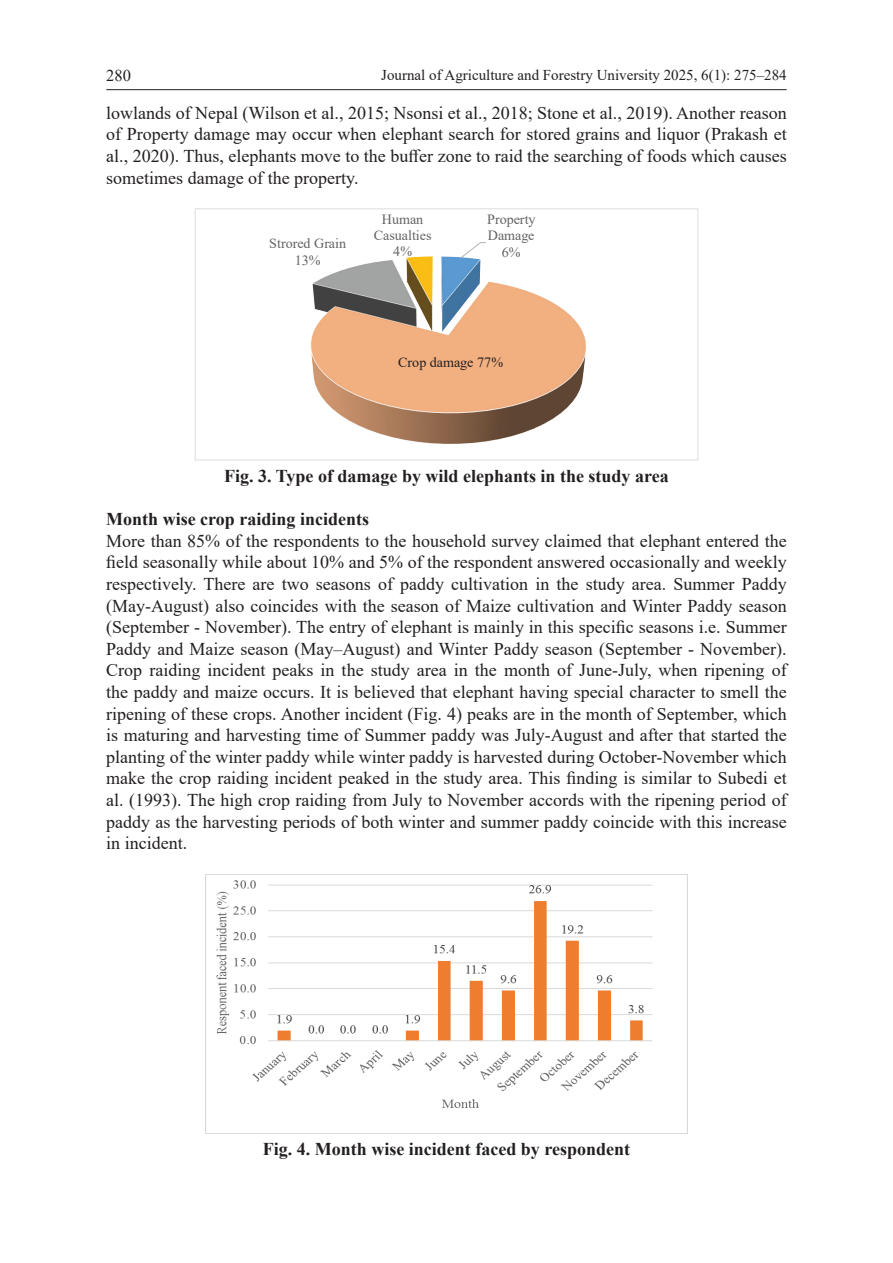
<style>
.page{position:relative;width:893px;height:1263px;background:#fff}
.page>*{position:absolute;margin:0;border:0;box-sizing:border-box;transform-origin:0 0}
.t1{font:18px/21.6px "Times New Roman";color:#231f20;text-align:justify}
.t2{font:700 18px "Times New Roman";color:#231f20}
.t3{font:16.5px "Times New Roman";color:#231f20}
.t4{font:15px "Times New Roman";color:#231f20}
.t5{font:14.1px/16.2px "Times New Roman";color:#636366;text-align:center}
.t6{font:14.1px "Times New Roman";color:#231f20}
</style>
<div class="page">
<hr style="left:106px;top:89px;width:681px;height:1px;background:#231f20">
<img style="left:311px;top:256px;width:275px;height:188px">
<svg style="left:460px;top:242px;width:27px;height:17px"></svg>
<div style="left:195px;top:209px;width:503px;height:251px;border:1px solid #dcdddf"></div>
<img style="left:206px;top:874px;width:481px;height:234px">
<p class="t3" style="left:106px;top:64px;width:26px">280</p>
<p class="t4" style="left:381px;top:64px;width:407px">Journal of Agriculture and Forestry University 2025, 6(1): 275–284</p>
<p class="t1" style="left:106px;top:101px;width:682px">lowlands of Nepal (Wilson et al., 2015; Nsonsi et al., 2018; Stone et al., 2019). Another reason of Property damage may occur when elephant search for stored grains and liquor (Prakash et al., 2020). Thus, elephants move to the buffer zone to raid the searching of foods which causes sometimes damage of the property.</p>
<p class="t5" style="left:487px;top:211px;width:50px">Property<br>Damage<br>6%</p>
<p class="t5" style="left:374px;top:210px;width:59px">Human<br>Casualties<br>4%</p>
<p class="t5" style="left:269px;top:235px;width:78px">Strored Grain<br>13%</p>
<p class="t6" style="left:398px;top:352px;width:106px">Crop damage 77%</p>
<p class="t2" style="left:224px;top:463px;width:446px">Fig. 3. Type of damage by wild elephants in the study area</p>
<p class="t2" style="left:106px;top:506px;width:264px">Month wise crop raiding incidents</p>
<p class="t1" style="left:106px;top:529px;width:682px">More than 85% of the respondents to the household survey claimed that elephant entered the field seasonally while about 10% and 5% of the respondent answered occasionally and weekly respectively. There are two seasons of paddy cultivation in the study area. Summer Paddy (May-August) also coincides with the season of Maize cultivation and Winter Paddy season (September - November). The entry of elephant is mainly in this specific seasons i.e. Summer Paddy and Maize season (May–August) and Winter Paddy season (September - November).<br>Crop raiding incident peaks in the study area in the month of June-July, when ripening of the paddy and maize occurs. It is believed that elephant having special character to smell the ripening of these crops. Another incident (Fig. 4) peaks are in the month of September, which is maturing and harvesting time of Summer paddy was July-August and after that started the planting of the winter paddy while winter paddy is harvested during October-November which make the crop raiding incident peaked in the study area. This finding is similar to Subedi et al. (1993). The high crop raiding from July to November accords with the ripening period of paddy as the harvesting periods of both winter and summer paddy coincide with this increase in incident.</p>
<p class="t2" style="left:263px;top:1136px;width:369px">Fig. 4. Month wise incident faced by respondent</p>
</div>
